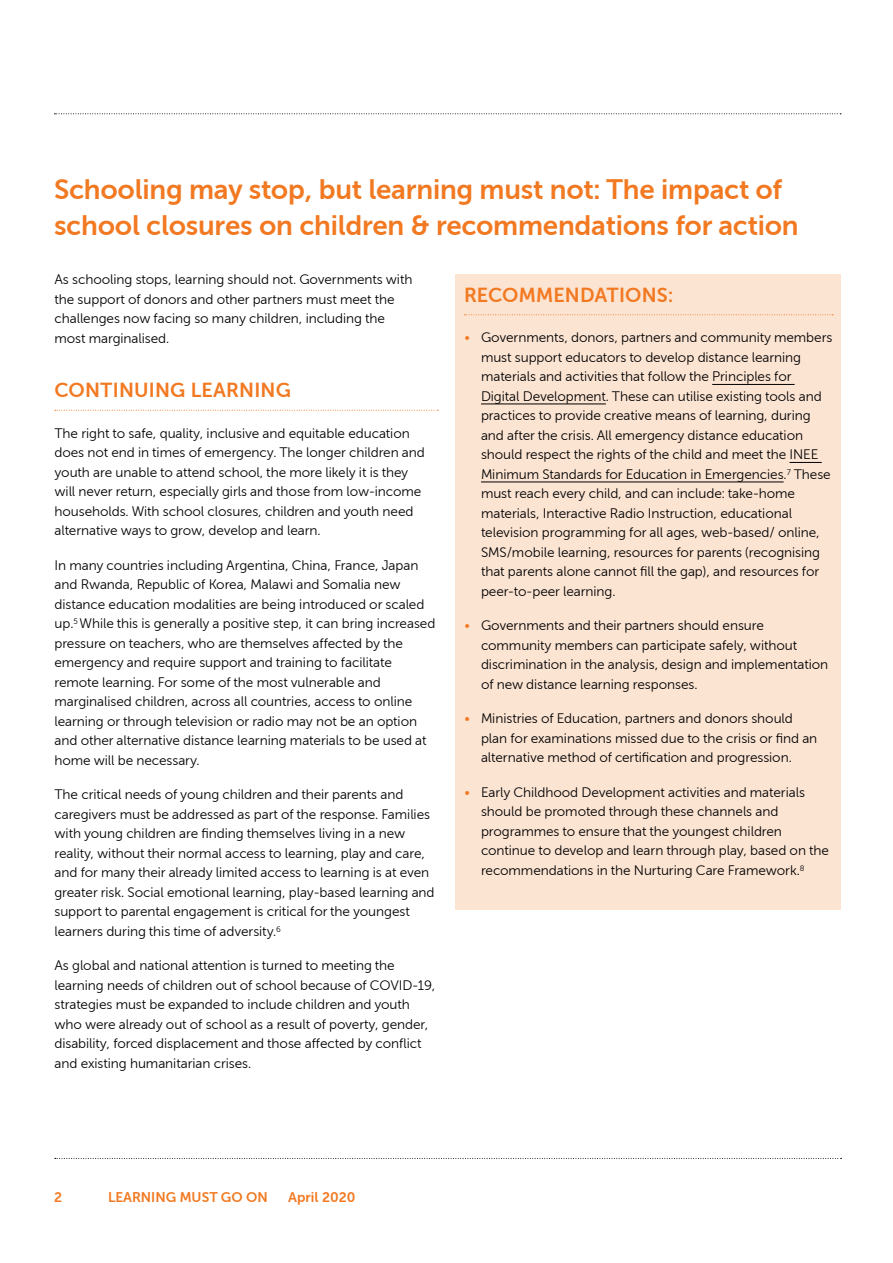
<style>
.page{position:relative;width:893px;height:1263px;background:#fff}
.page>*{position:absolute;margin:0;border:0;box-sizing:border-box;transform-origin:0 0}
.t1{font:27px/36px "Museo Sans Cyrl 700";letter-spacing:-.01em;color:#f27921}
.t2{font:19.5px "Museo Sans Cyrl 700";letter-spacing:.01em;color:#f27921}
.t3{font:13.5px "Museo Sans Cyrl 700";color:#f27921}
.t4{font:13.2px/19.5px "Museo Sans Cyrl 300";letter-spacing:-.005em;color:#000}
.s1{color:#f27921}
</style>
<div class="page">
<svg style="left:54px;top:113px;width:787px;height:1px"></svg>
<svg style="left:55px;top:1158px;width:787px;height:1px"></svg>
<div style="left:455px;top:274px;width:386px;height:636px;background:#fce4d3"></div>
<svg style="left:464px;top:314px;width:369px;height:1px"></svg>
<hr style="left:712px;top:384px;width:83px;height:1px;background:#000">
<hr style="left:481px;top:404px;width:125px;height:1px;background:#000">
<hr style="left:789px;top:462px;width:33px;height:1px;background:#000">
<hr style="left:481px;top:482px;width:303px;height:1px;background:#000">
<svg style="left:55px;top:410px;width:383px;height:1px"></svg>
<h1 class="t1" style="left:54px;top:171px;width:746px">Schooling may stop, but learning must not: The impact of school closures on children &amp; recommendations for action</h1>
<p class="t4" style="left:54px;top:270px;width:359px">As schooling stops, learning should not. Governments with the support of donors and other partners must meet the challenges now facing so many children, including the most marginalised.</p>
<h2 class="t2" style="left:54px;top:379px;width:238px">CONTINUING LEARNING</h2>
<p class="t4" style="left:54px;top:424px;width:372px">The right to safe, quality, inclusive and equitable education does not end in times of emergency. The longer children and youth are unable to attend school, the more likely it is they will never return, especially girls and those from low-income households. With school closures, children and youth need alternative ways to grow, develop and learn.</p>
<p class="t4" style="left:54px;top:556px;width:382px">In many countries including Argentina, China, France, Japan and Rwanda, Republic of Korea, Malawi and Somalia new distance education modalities are being introduced or scaled up.<sup>5</sup> While this is generally a positive step, it can bring increased pressure on teachers, who are themselves affected by the emergency and require support and training to facilitate remote learning. For some of the most vulnerable and marginalised children, across all countries, access to online learning or through television or radio may not be an option and other alternative distance learning materials to be used at home will be necessary.</p>
<p class="t4" style="left:54px;top:785px;width:382px">The critical needs of young children and their parents and caregivers must be addressed as part of the response. Families with young children are finding themselves living in a new reality, without their normal access to learning, play and care, and for many their already limited access to learning is at even greater risk. Social emotional learning, play-based learning and support to parental engagement is critical for the youngest learners during this time of adversity.<sup>6</sup></p>
<p class="t4" style="left:54px;top:956px;width:383px">As global and national attention is turned to meeting the learning needs of children out of school because of COVID-19, strategies must be expanded to include children and youth who were already out of school as a result of poverty, gender, disability, forced displacement and those affected by conflict and existing humanitarian crises.</p>
<h2 class="t2" style="left:464px;top:284px;width:211px">RECOMMENDATIONS:</h2>
<p class="t4" style="left:481px;top:328px;width:353px;text-indent:-17px"><span class="s1">•</span> Governments, donors, partners and community members must support educators to develop distance learning materials and activities that follow the Principles for Digital Development. These can utilise existing tools and practices to provide creative means of learning, during and after the crisis. All emergency distance education should respect the rights of the child and meet the INEE Minimum Standards for Education in Emergencies.<sup>7</sup> These must reach every child, and can include: take-home materials, Interactive Radio Instruction, educational television programming for all ages, web-based/ online, SMS/mobile learning, resources for parents (recognising that parents alone cannot fill the gap), and resources for peer-to-peer learning.</p>
<p class="t4" style="left:481px;top:616px;width:349px;text-indent:-17px"><span class="s1">•</span> Governments and their partners should ensure community members can participate safely, without discrimination in the analysis, design and implementation of new distance learning responses.</p>
<p class="t4" style="left:481px;top:709px;width:338px;text-indent:-17px"><span class="s1">•</span> Ministries of Education, partners and donors should plan for examinations missed due to the crisis or find an alternative method of certification and progression.</p>
<p class="t4" style="left:481px;top:783px;width:349px;text-indent:-17px"><span class="s1">•</span> Early Childhood Development activities and materials should be promoted through these channels and programmes to ensure that the youngest children continue to develop and learn through play, based on the recommendations in the Nurturing Care Framework.<sup>8</sup></p>
<p class="t3" style="left:54px;top:1190px;width:10px">2</p>
<p class="t3" style="left:108px;top:1190px;width:161px">LEARNING MUST GO ON</p>
<p class="t3" style="left:288px;top:1190px;width:69px">April 2020</p>
</div>
